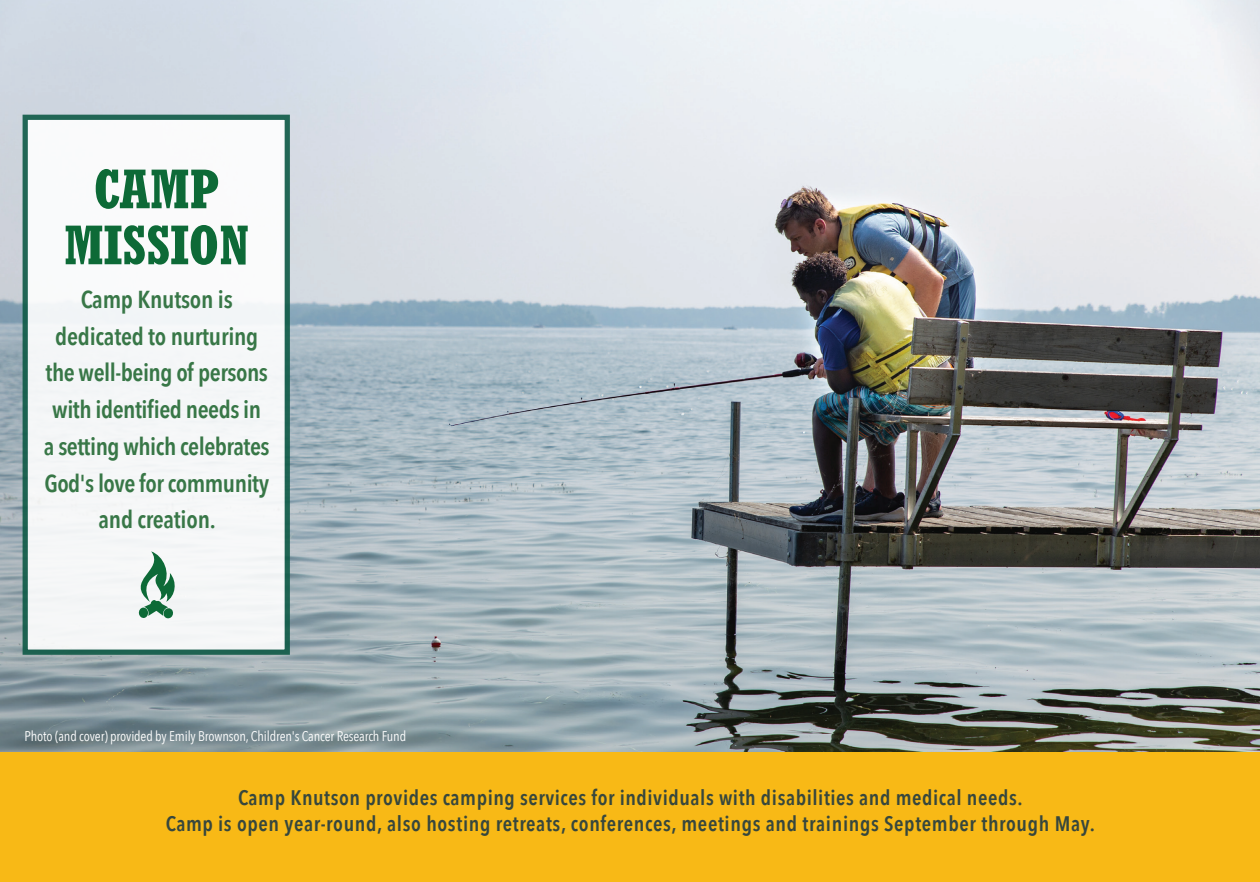
<style>
.page{position:relative;width:1260px;height:882px;background:#fff}
.page>*{position:absolute;margin:0;border:0;box-sizing:border-box;transform-origin:0 0}
.t1{font:700 condensed 52.5px/56px "Rockwell Nova";color:#0d6a37;text-align:center}
.t2{font:600 24.5px/36.8px "Avenir Next Condensed";letter-spacing:-.02em;color:#387747;text-align:center}
.t3{font:600 21px/26.2px "Avenir Next Condensed";letter-spacing:.025em;color:#37473d;text-align:center}
.t4{font:14px "Avenir Next Condensed";letter-spacing:-.01em;color:#fff}
</style>
<div class="page">
<img style="left:0;top:0;width:1260px;height:752px">
<div style="left:0;top:752px;width:1260px;height:130px;background:#f8b916"></div>
<div style="left:23px;top:115px;width:267px;height:540px;background:#f6f7f8;border:5px solid #0e5a46"></div>
<svg style="left:138px;top:551px;width:37px;height:68px"></svg>
<h1 class="t1" style="left:64px;top:161px;width:187px">CAMP<br>MISSION</h1>
<p class="t2" style="left:44px;top:280px;width:227px">Camp Knutson is dedicated to nurturing the well-being of persons with identified needs in<br>a setting which celebrates<br>God's love for community and creation.</p>
<p class="t4" style="left:25px;top:724px;width:383px">Photo (and cover) provided by Emily Brownson, Children's Cancer Research Fund</p>
<p class="t3" style="left:166px;top:784px;width:931px">Camp Knutson provides camping services for individuals with disabilities and medical needs.<br>Camp is open year-round, also hosting retreats, conferences, meetings and trainings September through May.</p>
</div>
